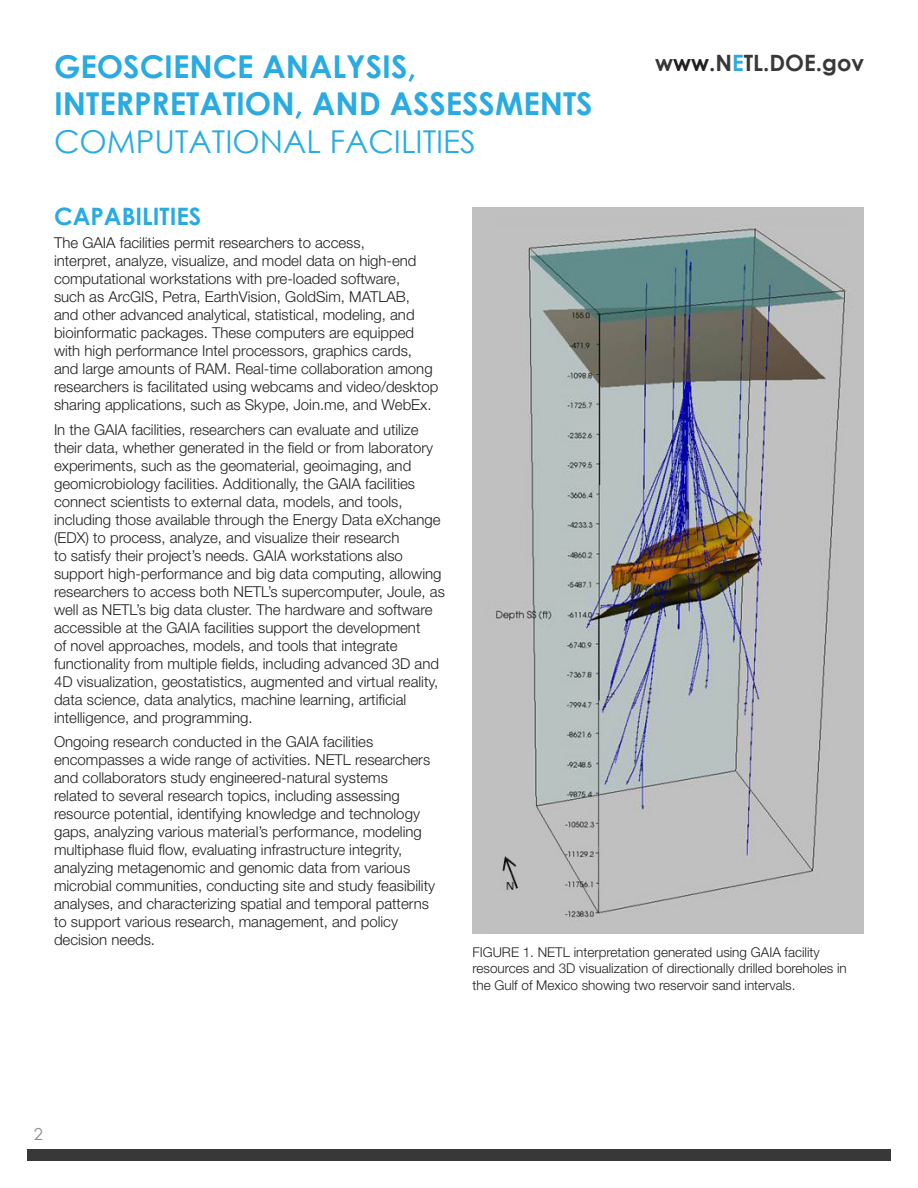
<style>
.page{position:relative;width:918px;height:1188px;background:#fff}
.page>*{position:absolute;margin:0;border:0;box-sizing:border-box;transform-origin:0 0}
.t1{font:700 31.5px "Century Gothic";color:#29abe2}
.t2{font:31.5px "Century Gothic";color:#29abe2}
.t3{font:700 24px "Century Gothic";color:#29abe2}
.t4{font:700 22.5px "Century Gothic";color:#373837}
.t5{font:16.5px "Century Gothic";color:#8a8c8f}
.Body_Text{font:300 15px/18px "Helvetica Neue";color:#231f20}
.t6{font:300 13.5px/16.2px "Helvetica Neue";color:#231f20}
.s1{color:#231f20}
.s2{color:#29abe2}
</style>
<div class="page">
<div style="left:27px;top:1149px;width:864px;height:12px;background:#373837"></div>
<img style="left:472px;top:207px;width:392px;height:726px">
<h1 class="t1" style="left:54px;top:42px;width:364px">GEOSCIENCE ANALYSIS,</h1>
<h3 class="t4" style="left:655px;top:46px;width:210px">w<span class="s1">ww</span>.N<span class="s2">E</span>TL.DOE.gov</h3>
<h1 class="t1" style="left:54px;top:80px;width:540px">INTERPRETATION, AND ASSESSMENTS</h1>
<h1 class="t2" style="left:54px;top:120px;width:423px">COMPUTATIONAL FACILITIES</h1>
<p class="t3" style="left:54px;top:198px;width:149px">CAPABILITIES</p>
<p class="Body_Text" style="left:54px;top:233px;width:386px">The GAIA facilities permit researchers to access,<br>interpret, analyze, visualize, and model data on high-end computational workstations with pre-loaded software,<br>such as ArcGIS, Petra, EarthVision, GoldSim, MATLAB,<br>and other advanced analytical, statistical, modeling, and bioinformatic packages. These computers are equipped with high performance Intel processors, graphics cards, and large amounts of RAM. Real-time collaboration among researchers is facilitated using webcams and video/desktop sharing applications, such as Skype, Join.me, and WebEx.</p>
<p class="Body_Text" style="left:54px;top:420px;width:392px">In the GAIA facilities, researchers can evaluate and utilize their data, whether generated in the field or from laboratory experiments, such as the geomaterial, geoimaging, and geomicrobiology facilities. Additionally, the GAIA facilities connect scientists to external data, models, and tools, including those available through the Energy Data eXchange (EDX) to process, analyze, and visualize their research<br>to satisfy their project’s needs. GAIA workstations also support high-performance and big data computing, allowing researchers to access both NETL’s supercomputer, Joule, as well as NETL’s big data cluster. The hardware and software accessible at the GAIA facilities support the development<br>of novel approaches, models, and tools that integrate functionality from multiple fields, including advanced 3D and 4D visualization, geostatistics, augmented and virtual reality, data science, data analytics, machine learning, artificial intelligence, and programming.</p>
<p class="Body_Text" style="left:54px;top:733px;width:383px">Ongoing research conducted in the GAIA facilities encompasses a wide range of activities. NETL researchers and collaborators study engineered-natural systems related to several research topics, including assessing resource potential, identifying knowledge and technology gaps, analyzing various material’s performance, modeling multiphase fluid flow, evaluating infrastructure integrity, analyzing metagenomic and genomic data from various microbial communities, conducting site and study feasibility analyses, and characterizing spatial and temporal patterns to support various research, management, and policy decision needs.</p>
<p class="t6" style="left:472px;top:944px;width:376px">FIGURE 1. NETL interpretation generated using GAIA facility resources and 3D visualization of directionally drilled boreholes in the Gulf of Mexico showing two reservoir sand intervals.</p>
<p class="t5" style="left:34px;top:1122px;width:11px">2</p>
</div>
